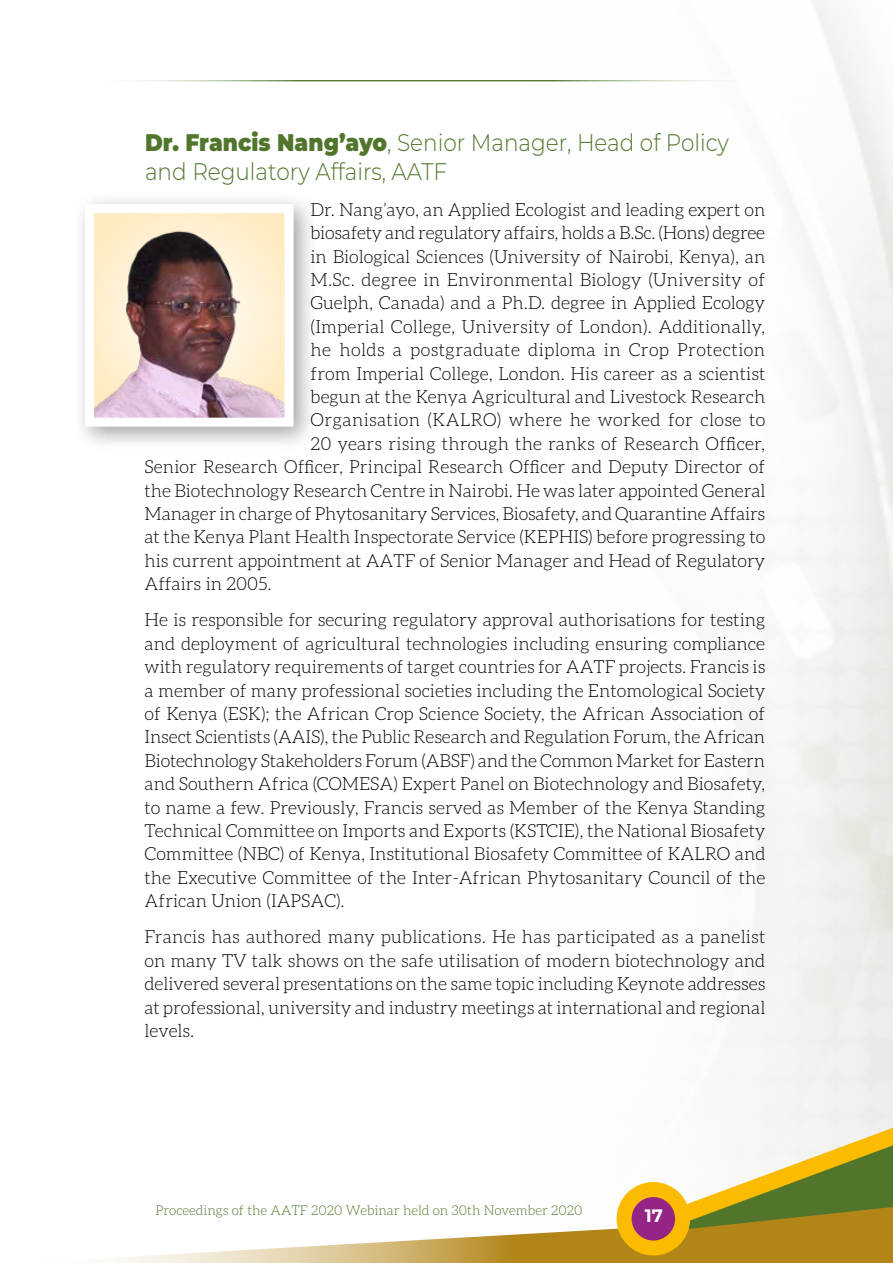
<style>
.page{position:relative;width:893px;height:1263px;background:#fff}
.page>*{position:absolute;margin:0;border:0;box-sizing:border-box;transform-origin:0 0}
.t1{font:300 24px/28.8px "Montserrat";color:#52752c;scale:.9 1}
.t2{font:300 18px/23.4px "Aleo";color:#000;text-align:justify}
.t3{font:300 18px "Aleo";letter-spacing:.025em;color:#000}
.t4{font:300 18px "Aleo";letter-spacing:.02em;color:#000}
.t5{font:700 18px "Montserrat";color:#fff}
.t6{font:300 13.5px "Aleo";color:#52752c}
.s1{font-weight:900}
</style>
<div class="page">
<svg style="left:106px;top:1189px;width:787px;height:74px"></svg>
<svg style="left:636px;top:1110px;width:257px;height:135px"></svg>
<svg style="left:624px;top:1189px;width:59px;height:59px;background:#a33b70"></svg>
<div style="left:617px;top:1182px;width:73px;height:73px;border:15px solid #fabb00;border-radius:50%"></div>
<hr style="left:85px;top:80px;width:680px;height:2px;background:#52752c">
<div style="left:72px;top:191px;width:246px;height:260px;background:#000;opacity:.36"></div>
<img style="left:95px;top:214px;width:189px;height:203px">
<div style="left:85px;top:204px;width:209px;height:223px;border:9px solid #fff"></div>
<h1 class="t1" style="left:145px;top:127px;width:650px"><span class="s1">Dr. Francis Nang’ayo</span>, Senior Manager, Head of Policy and Regulatory Affairs, AATF</h1>
<p class="t2" style="left:311px;top:198px;width:456px">Dr. Nang’ayo, an Applied Ecologist and leading expert on</p>
<p class="t2" style="left:311px;top:221px;width:456px">biosafety and regulatory affairs, holds a B.Sc. (Hons) degree</p>
<p class="t2" style="left:311px;top:244px;width:456px">in Biological Sciences (University of Nairobi, Kenya), an</p>
<p class="t2" style="left:311px;top:268px;width:456px">M.Sc. degree in Environmental Biology (University of</p>
<p class="t2" style="left:311px;top:291px;width:456px">Guelph, Canada) and a Ph.D. degree in Applied Ecology</p>
<p class="t2" style="left:311px;top:315px;width:456px">(Imperial College, University of London). Additionally,</p>
<p class="t3" style="left:311px;top:340px;width:456px">he holds a postgraduate diploma in Crop Protection</p>
<p class="t2" style="left:311px;top:361px;width:456px">from Imperial College, London. His career as a scientist</p>
<p class="t2" style="left:311px;top:385px;width:456px">begun at the Kenya Agricultural and Livestock Research</p>
<p class="t4" style="left:311px;top:410px;width:456px">Organisation (KALRO) where he worked for close to</p>
<p class="t2" style="left:311px;top:432px;width:456px">20 years rising through the ranks of Research Officer,</p>
<p class="t2" style="left:145px;top:455px;width:622px">Senior Research Officer, Principal Research Officer and Deputy Director of</p>
<p class="t2" style="left:145px;top:478px;width:622px">the Biotechnology Research Centre in Nairobi. He was later appointed General</p>
<p class="t2" style="left:145px;top:502px;width:622px">Manager in charge of Phytosanitary Services, Biosafety, and Quarantine Affairs</p>
<p class="t2" style="left:145px;top:525px;width:622px">at the Kenya Plant Health Inspectorate Service (KEPHIS) before progressing to</p>
<p class="t2" style="left:145px;top:549px;width:622px">his current appointment at AATF of Senior Manager and Head of Regulatory</p>
<p class="t2" style="left:145px;top:572px;width:129px">Affairs in 2005.</p>
<p class="t2" style="left:145px;top:608px;width:622px">He is responsible for securing regulatory approval authorisations for testing and deployment of agricultural technologies including ensuring compliance with regulatory requirements of target countries for AATF projects. Francis is a member of many professional societies including the Entomological Society of Kenya (ESK); the African Crop Science Society, the African Association of Insect Scientists (AAIS), the Public Research and Regulation Forum, the African Biotechnology Stakeholders Forum (ABSF) and the Common Market for Eastern and Southern Africa (COMESA) Expert Panel on Biotechnology and Biosafety, to name a few. Previously, Francis served as Member of the Kenya Standing Technical Committee on Imports and Exports (KSTCIE), the National Biosafety Committee (NBC) of Kenya, Institutional Biosafety Committee of KALRO and the Executive Committee of the Inter-African Phytosanitary Council of the African Union (IAPSAC).</p>
<p class="t2" style="left:145px;top:925px;width:622px">Francis has authored many publications. He has participated as a panelist on many TV talk shows on the safe utilisation of modern biotechnology and delivered several presentations on the same topic including Keynote addresses at professional, university and industry meetings at international and regional levels.</p>
<p class="t6" style="left:155px;top:1203px;width:429px">Proceedings of the AATF 2020 Webinar held on 30th November 2020</p>
<p class="t5" style="left:645px;top:1203px;width:20px">17</p>
</div>
